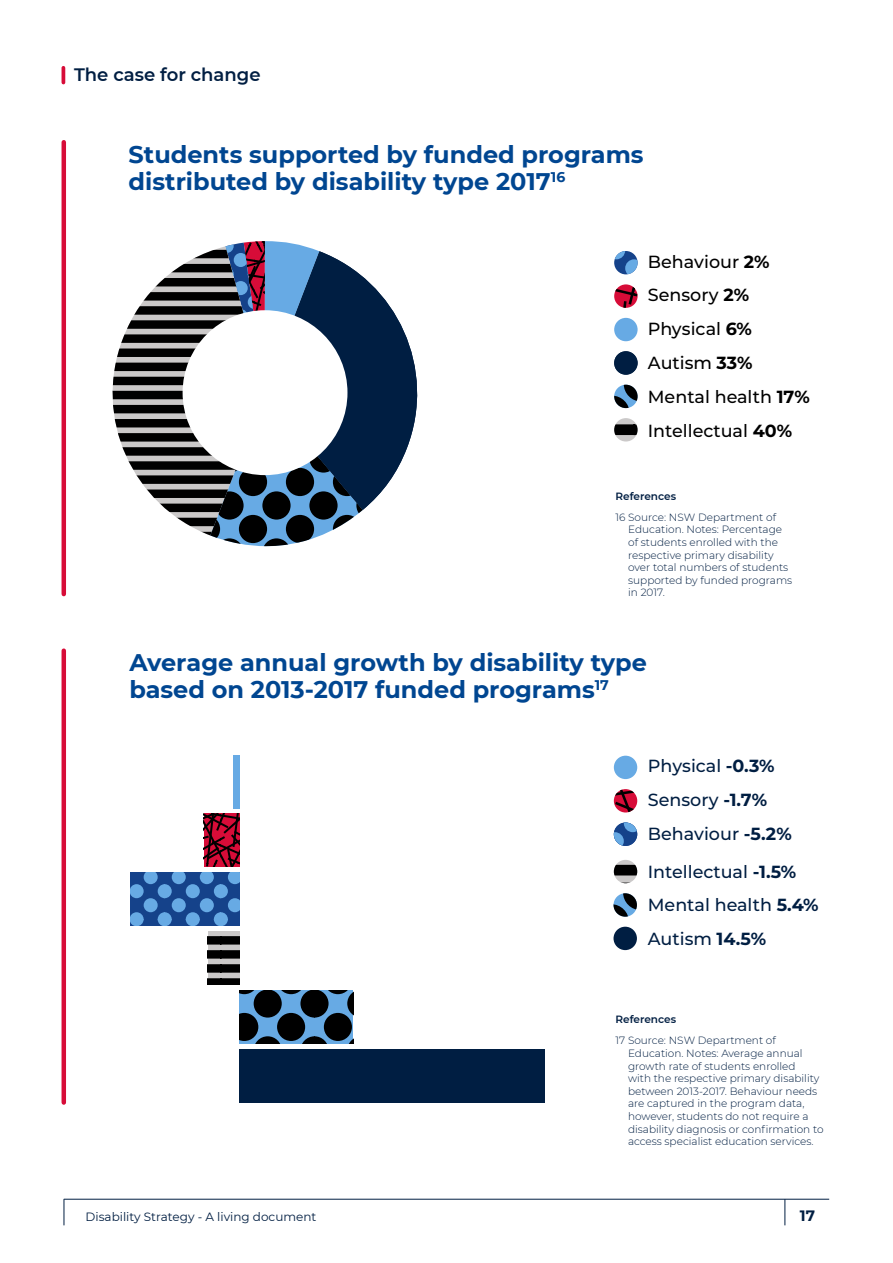
<style>
.page{position:relative;width:893px;height:1263px;background:#fff}
.page>*{position:absolute;margin:0;border:0;box-sizing:border-box;transform-origin:0 0}
.t1{font:700 24px/27px "Montserrat";color:#004691}
.t2{font:600 18px "Montserrat";color:#001e42}
.t3{font:500 17.55px/33.8px "Montserrat";color:#001e42}
.t4{font:500 17.55px/33.8px "Montserrat";color:#000}
.t5{font:700 15px "Montserrat";color:#001e42}
.t6{font:12px "Montserrat";color:#001e42}
.t7{font:300 10.5px/12.6px "Montserrat";color:#001e42}
.s1{font-weight:700}
.s2{font-weight:600}
</style>
<div class="page">
<svg style="left:112px;top:251px;width:98px;height:284px"></svg>
<svg style="left:210px;top:241px;width:208px;height:306px"></svg>
<div style="left:183px;top:310px;width:164px;height:165px;background:#fff;border-radius:50%"></div>
<div style="left:614px;top:318px;width:24px;height:23px;background:#67aae4;border-radius:50%"></div>
<svg style="left:614px;top:251px;width:24px;height:23px"></svg>
<svg style="left:614px;top:284px;width:24px;height:24px"></svg>
<svg style="left:614px;top:385px;width:24px;height:23px"></svg>
<svg style="left:614px;top:418px;width:24px;height:23px"></svg>
<div style="left:614px;top:351px;width:24px;height:24px;background:#001e42;border-radius:50%"></div>
<svg style="left:613px;top:893px;width:24px;height:24px"></svg>
<div style="left:613px;top:927px;width:24px;height:23px;background:#001e42;border-radius:50%"></div>
<div style="left:233px;top:755px;width:6px;height:53px;background:#67aae4"></div>
<div style="left:239px;top:1049px;width:305px;height:53px;background:#001e42"></div>
<svg style="left:239px;top:991px;width:114px;height:53px;background:#2d4a64"></svg>
<svg style="left:208px;top:932px;width:31px;height:53px;background:#4f4f4f"></svg>
<svg style="left:130px;top:873px;width:109px;height:53px;background:#356bae"></svg>
<svg style="left:204px;top:814px;width:35px;height:53px;background:#7f0621"></svg>
<div style="left:614px;top:756px;width:23px;height:23px;background:#67aae4;border-radius:50%"></div>
<svg style="left:614px;top:789px;width:23px;height:23px"></svg>
<svg style="left:614px;top:860px;width:23px;height:23px"></svg>
<svg style="left:614px;top:822px;width:23px;height:24px"></svg>
<hr style="left:62px;top:142px;width:4px;height:452px;background:#d70c38">
<hr style="left:62px;top:651px;width:4px;height:451px;background:#d70c38">
<hr style="left:62px;top:68px;width:3px;height:15px;background:#d70c38">
<hr style="left:64px;top:1199px;width:765px;height:1px;background:#001e42">
<svg style="left:64px;top:1199px;width:1px;height:26px"></svg>
<svg style="left:785px;top:1199px;width:1px;height:26px"></svg>
<h2 class="t2" style="left:74px;top:62px;width:188px">The case for change</h2>
<p class="t1" style="left:129px;top:139px;width:517px">Students supported by funded programs distributed by disability type 2017<sup>16</sup></p>
<p class="t4" style="left:648px;top:244px;width:164px">Behaviour <span class="s1">2%<br></span>Sensory <span class="s1">2%<br></span>Physical <span class="s1">6%<br></span>Autism <span class="s1">33%<br></span>Mental health <span class="s1">17%<br></span>Intellectual <span class="s1">40%</span></p>
<p class="t7" style="left:615px;top:485px;width:162px;line-height:21.1px"><span class="s2">References<br></span>16 Source: NSW Department of</p>
<p class="t7" style="left:628px;top:523px;width:166px">Education. Notes: Percentage of students enrolled with the respective primary disability over total numbers of students supported by funded programs in 2017.</p>
<p class="t1" style="left:129px;top:648px;width:519px">Average annual growth by disability type based on 2013-2017 funded programs<sup>17</sup></p>
<p class="t3" style="left:648px;top:748px;width:145px">Physical <span class="s1">-0.3%<br></span>Sensory <span class="s1">-1.7%<br></span>Behaviour <span class="s1">-5.2%</span></p>
<p class="t3" style="left:648px;top:854px;width:172px">Intellectual <span class="s1">-1.5%<br></span>Mental health <span class="s1">5.4%<br></span>Autism <span class="s1">14.5%</span></p>
<p class="t7" style="left:615px;top:1009px;width:162px;line-height:21.1px"><span class="s2">References<br></span>17 Source: NSW Department of</p>
<p class="t7" style="left:628px;top:1046px;width:197px">Education. Notes: Average annual growth rate of students enrolled<br>with the respective primary disability between 2013-2017. Behaviour needs are captured in the program data, however, students do not require a disability diagnosis or confirmation to access specialist education services.</p>
<p class="t6" style="left:86px;top:1209px;width:232px">Disability Strategy - A living document</p>
<h3 class="t5" style="left:800px;top:1205px;width:17px">17</h3>
</div>
